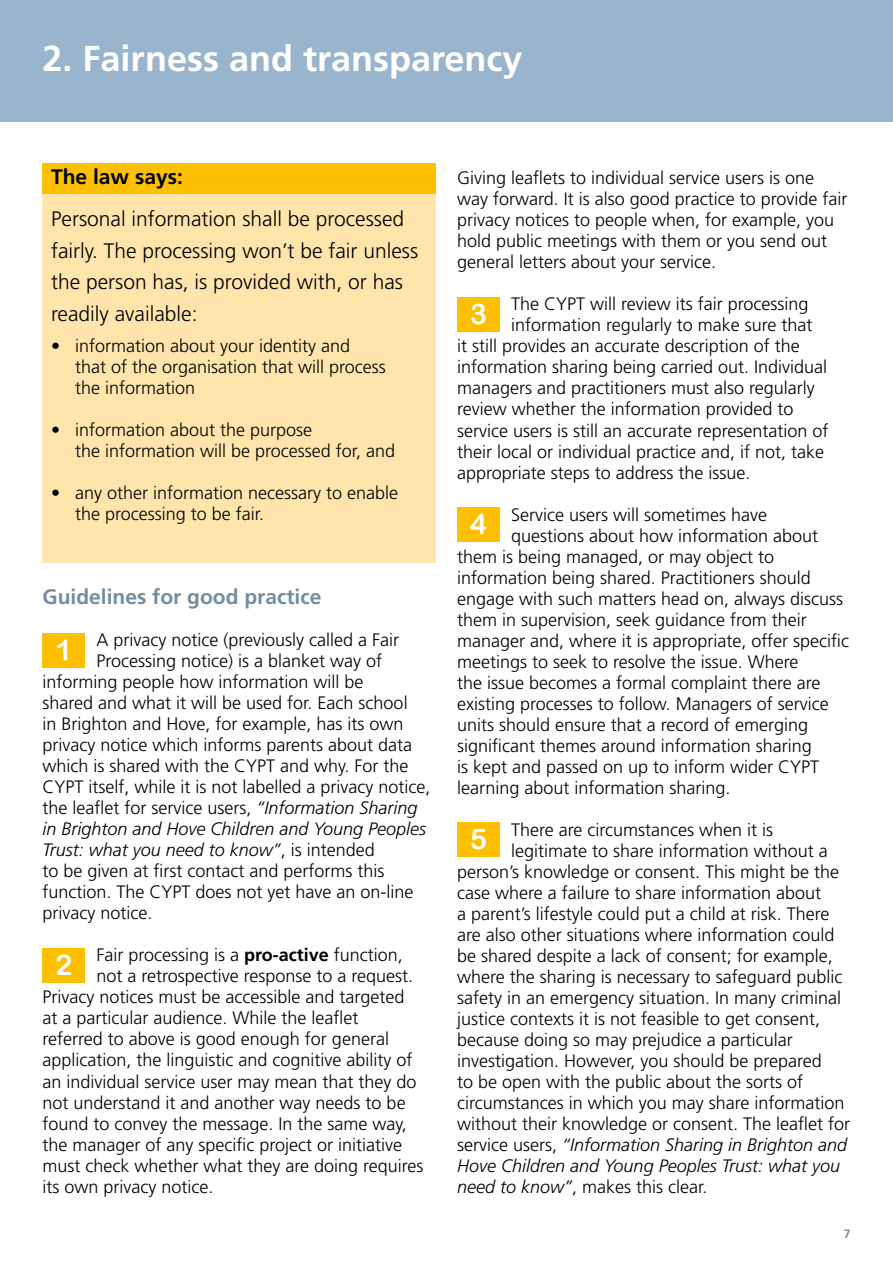
<style>
.page{position:relative;width:893px;height:1263px;background:#fff}
.page>*{position:absolute;margin:0;border:0;box-sizing:border-box;transform-origin:0 0}
.t1{font:700 36px "Frutiger";color:#fff}
.t2{font:28.5px "Arial Rounded MT Bold";color:#fff}
.t3{font:300 21px/31.5px "Frutiger";color:#000}
.t4{font:700 21px "Frutiger";color:#768ca0}
.t5{font:700 21px "Frutiger";color:#000}
.t6{font:300 18px/21px "Frutiger";color:#000}
.t7{font:italic 300 18px "Frutiger";color:#000}
.t8{font:700 12px "Frutiger";color:#768ca0}
.s1{font-style:italic}
.s2{font-style:normal}
.s3{font-weight:700}
</style>
<div class="page">
<div style="left:43px;top:184px;width:393px;height:378px;background:#ffe5ab"></div>
<div style="left:43px;top:163px;width:393px;height:31px;background:#fcc000"></div>
<div style="left:0;top:0;width:893px;height:121px;background:#99b5cd"></div>
<div style="left:43px;top:633px;width:42px;height:34px;background:#fcc000"></div>
<div style="left:457px;top:822px;width:42px;height:34px;background:#fcc000"></div>
<div style="left:43px;top:948px;width:42px;height:34px;background:#fcc000"></div>
<div style="left:457px;top:507px;width:42px;height:34px;background:#fcc000"></div>
<div style="left:457px;top:297px;width:42px;height:34px;background:#fcc000"></div>
<h1 class="t1" style="left:43px;top:37px;width:482px">2. Fairness and transparency</h1>
<p class="t5" style="left:51px;top:165px;width:133px">The law says:</p>
<p class="t3" style="left:51px;top:203px;width:369px">Personal information shall be processed fairly. The processing won’t be fair unless the person has, is provided with, or has readily available:</p>
<p class="t6" style="left:75px;top:335px;width:312px;text-indent:-24px">• information about your identity and<br>that of the organisation that will process the information</p>
<p class="t6" style="left:75px;top:420px;width:322px;text-indent:-24px">• information about the purpose<br>the information will be processed for, and</p>
<p class="t6" style="left:75px;top:483px;width:325px;text-indent:-24px">• any other information necessary to enable the processing to be fair.</p>
<p class="t4" style="left:43px;top:585px;width:280px">Guidelines for good practice</p>
<p class="t6" style="left:97px;top:629px;width:304px">A privacy notice (previously called a Fair</p>
<p class="t6" style="left:97px;top:651px;width:287px">Processing notice) is a blanket way of</p>
<p class="t6" style="left:43px;top:672px;width:323px">informing people how information will be</p>
<p class="t6" style="left:43px;top:693px;width:367px">shared and what it will be used for. Each school</p>
<p class="t6" style="left:43px;top:714px;width:363px">in Brighton and Hove, for example, has its own</p>
<p class="t6" style="left:43px;top:735px;width:371px">privacy notice which informs parents about data</p>
<p class="t6" style="left:43px;top:756px;width:368px">which is shared with the CYPT and why. For the</p>
<p class="t6" style="left:43px;top:777px;width:390px">CYPT itself, while it is not labelled a privacy notice,</p>
<p class="t6" style="left:43px;top:798px;width:377px">the leaflet for service users, <span class="s1">“Information Sharing</span></p>
<p class="t7" style="left:43px;top:819px;width:385px">in Brighton and Hove Children and Young Peoples</p>
<p class="t7" style="left:43px;top:840px;width:334px">Trust: what you need to know”<span class="s2">, is intended</span></p>
<p class="t6" style="left:43px;top:861px;width:344px">to be given at first contact and performs this</p>
<p class="t6" style="left:43px;top:882px;width:373px">function. The CYPT does not yet have an on-line</p>
<p class="t6" style="left:43px;top:903px;width:111px">privacy notice.</p>
<p class="t6" style="left:97px;top:945px;width:308px">Fair processing is a <span class="s3">pro-active</span> function,</p>
<p class="t6" style="left:97px;top:966px;width:318px">not a retrospective response to a request.</p>
<p class="t6" style="left:43px;top:987px;width:363px">Privacy notices must be accessible and targeted</p>
<p class="t6" style="left:43px;top:1008px;width:318px">at a particular audience. While the leaflet</p>
<p class="t6" style="left:43px;top:1029px;width:348px">referred to above is good enough for general</p>
<p class="t6" style="left:43px;top:1050px;width:372px">application, the linguistic and cognitive ability of</p>
<p class="t6" style="left:43px;top:1071px;width:376px">an individual service user may mean that they do</p>
<p class="t6" style="left:43px;top:1092px;width:365px">not understand it and another way needs to be</p>
<p class="t6" style="left:43px;top:1113px;width:366px">found to convey the message. In the same way,</p>
<p class="t6" style="left:43px;top:1134px;width:361px">the manager of any specific project or initiative</p>
<p class="t6" style="left:43px;top:1155px;width:383px">must check whether what they are doing requires</p>
<p class="t6" style="left:43px;top:1176px;width:172px">its own privacy notice.</p>
<h2 class="t2" style="left:56px;top:633px;width:18px">1</h2>
<h2 class="t2" style="left:56px;top:948px;width:18px">2</h2>
<p class="t6" style="left:457px;top:168px;width:392px">Giving leaflets to individual service users is one way forward. It is also good practice to provide fair privacy notices to people when, for example, you hold public meetings with them or you send out general letters about your service.</p>
<p class="t6" style="left:511px;top:294px;width:299px">The CYPT will review its fair processing</p>
<p class="t6" style="left:511px;top:315px;width:303px">information regularly to make sure that</p>
<p class="t6" style="left:457px;top:336px;width:344px">it still provides an accurate description of the</p>
<p class="t6" style="left:457px;top:357px;width:372px">information sharing being carried out. Individual</p>
<p class="t6" style="left:457px;top:378px;width:359px">managers and practitioners must also regularly</p>
<p class="t6" style="left:457px;top:399px;width:338px">review whether the information provided to</p>
<p class="t6" style="left:457px;top:420px;width:373px">service users is still an accurate representation of</p>
<p class="t6" style="left:457px;top:441px;width:369px">their local or individual practice and, if not, take</p>
<p class="t6" style="left:457px;top:462px;width:295px">appropriate steps to address the issue.</p>
<p class="t6" style="left:511px;top:504px;width:257px">Service users will sometimes have</p>
<p class="t6" style="left:511px;top:525px;width:309px">questions about how information about</p>
<p class="t6" style="left:457px;top:546px;width:319px">them is being managed, or may object to</p>
<p class="t6" style="left:457px;top:567px;width:355px">information being shared. Practitioners should</p>
<p class="t6" style="left:457px;top:588px;width:388px">engage with such matters head on, always discuss</p>
<p class="t6" style="left:457px;top:609px;width:351px">them in supervision, seek guidance from their</p>
<p class="t6" style="left:457px;top:630px;width:394px">manager and, where it is appropriate, offer specific</p>
<p class="t6" style="left:457px;top:651px;width:343px">meetings to seek to resolve the issue. Where</p>
<p class="t6" style="left:457px;top:672px;width:365px">the issue becomes a formal complaint there are</p>
<p class="t6" style="left:457px;top:693px;width:373px">existing processes to follow. Managers of service</p>
<p class="t6" style="left:457px;top:714px;width:353px">units should ensure that a record of emerging</p>
<p class="t6" style="left:457px;top:735px;width:356px">significant themes around information sharing</p>
<p class="t6" style="left:457px;top:756px;width:364px">is kept and passed on up to inform wider CYPT</p>
<p class="t6" style="left:457px;top:777px;width:275px">learning about information sharing.</p>
<p class="t6" style="left:511px;top:819px;width:264px">There are circumstances when it is</p>
<p class="t6" style="left:511px;top:840px;width:318px">legitimate to share information without a</p>
<p class="t6" style="left:457px;top:861px;width:384px">person’s knowledge or consent. This might be the</p>
<p class="t6" style="left:457px;top:882px;width:366px">case where a failure to share information about</p>
<p class="t6" style="left:457px;top:903px;width:374px">a parent’s lifestyle could put a child at risk. There</p>
<p class="t6" style="left:457px;top:924px;width:379px">are also other situations where information could</p>
<p class="t6" style="left:457px;top:945px;width:377px">be shared despite a lack of consent; for example,</p>
<p class="t6" style="left:457px;top:966px;width:387px">where the sharing is necessary to safeguard public</p>
<p class="t6" style="left:457px;top:987px;width:385px">safety in an emergency situation. In many criminal</p>
<p class="t6" style="left:457px;top:1008px;width:365px">justice contexts it is not feasible to get consent,</p>
<p class="t6" style="left:457px;top:1029px;width:337px">because doing so may prejudice a particular</p>
<p class="t6" style="left:457px;top:1050px;width:366px">investigation. However, you should be prepared</p>
<p class="t6" style="left:457px;top:1071px;width:348px">to be open with the public about the sorts of</p>
<p class="t6" style="left:457px;top:1092px;width:389px">circumstances in which you may share information</p>
<p class="t6" style="left:457px;top:1113px;width:395px">without their knowledge or consent. The leaflet for</p>
<p class="t7" style="left:457px;top:1134px;width:392px"><span class="s2">service users,</span> “Information Sharing in Brighton and</p>
<p class="t7" style="left:457px;top:1155px;width:384px">Hove Children and Young Peoples Trust: what you</p>
<p class="t6" style="left:457px;top:1176px;width:252px"><span class="s1">need to know”</span>, makes this clear.</p>
<h2 class="t2" style="left:470px;top:297px;width:18px">3</h2>
<h2 class="t2" style="left:470px;top:507px;width:18px">4</h2>
<h2 class="t2" style="left:470px;top:822px;width:18px">5</h2>
<p class="t8" style="left:844px;top:1227px;width:8px">7</p>
</div>
